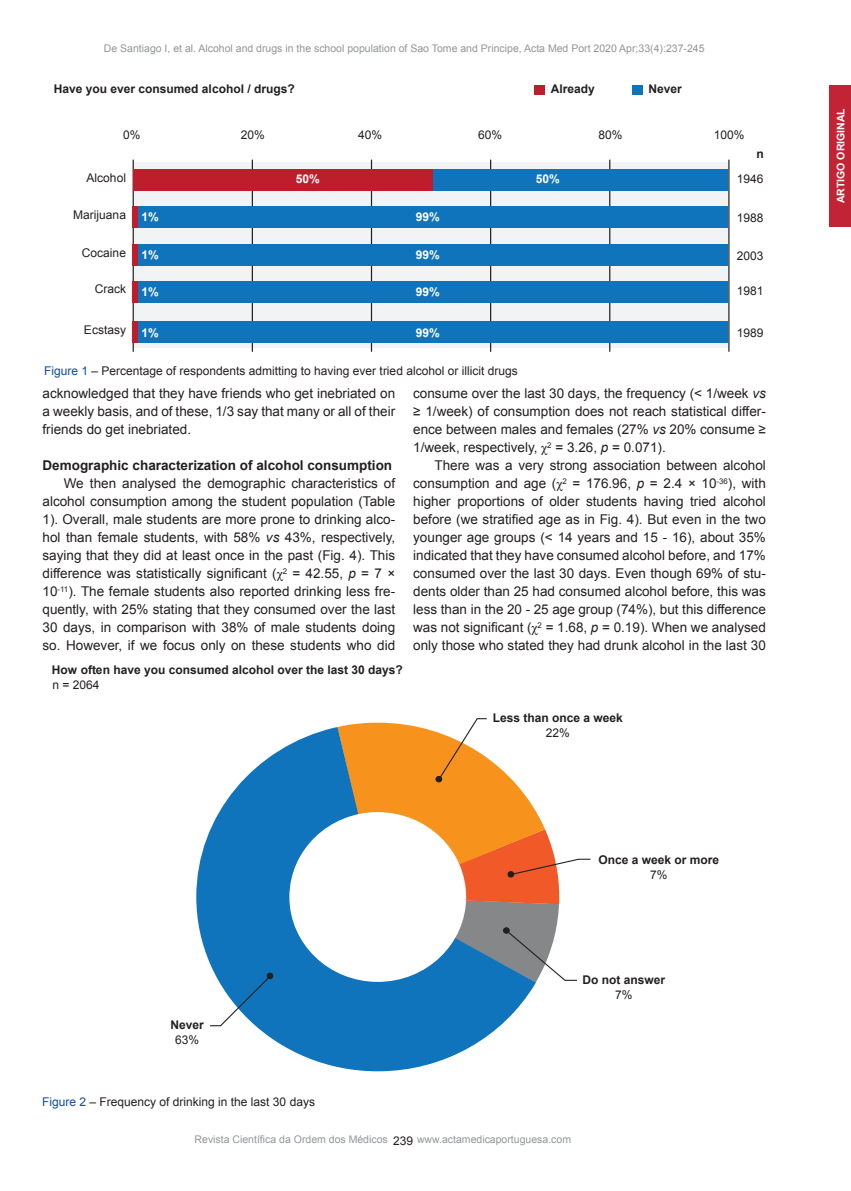
<style>
.page{position:relative;width:851px;height:1191px;background:#fff}
.page>*{position:absolute;margin:0;border:0;box-sizing:border-box;transform-origin:0 0}
.t1{font:13.5px/18px "Arial";color:#231f20;text-align:justify}
.t2{font:700 13.5px "Arial";color:#231f20}
.t3{font:12px "Arial";color:#231f20}
.t4{font:700 12px "Arial";color:#231f20}
.t5{font:700 12px "Arial";color:#fff}
.t6{font:10.5px "Arial";color:#939598}
.t7{font:700 10.5px "Arial";color:#fff}
.s1{color:#0d4da1}
.s2{font-style:italic}
.s3{font-family:"Times New Roman"}
</style>
<div class="page">
<div style="left:829px;top:85px;width:22px;height:142px;background:#c22436"></div>
<div style="left:133px;top:162px;width:595px;height:186px;background:#f2f3f4"></div>
<hr style="left:133px;top:160px;width:1px;height:192px;background:#231f20">
<hr style="left:252px;top:160px;width:1px;height:192px;background:#231f20">
<hr style="left:371px;top:160px;width:1px;height:192px;background:#231f20">
<hr style="left:490px;top:160px;width:1px;height:192px;background:#231f20">
<hr style="left:609px;top:160px;width:1px;height:192px;background:#231f20">
<hr style="left:728px;top:160px;width:1px;height:192px;background:#231f20">
<div style="left:133px;top:169px;width:300px;height:22px;background:#be1d2c"></div>
<div style="left:433px;top:169px;width:295px;height:22px;background:#1074bc"></div>
<div style="left:133px;top:207px;width:6px;height:21px;background:#be1d2c"></div>
<div style="left:139px;top:207px;width:589px;height:21px;background:#1074bc"></div>
<div style="left:133px;top:244px;width:6px;height:21px;background:#be1d2c"></div>
<div style="left:139px;top:244px;width:589px;height:21px;background:#1074bc"></div>
<div style="left:133px;top:281px;width:6px;height:22px;background:#be1d2c"></div>
<div style="left:139px;top:281px;width:589px;height:22px;background:#1074bc"></div>
<div style="left:133px;top:321px;width:6px;height:21px;background:#be1d2c"></div>
<div style="left:139px;top:321px;width:589px;height:21px;background:#1074bc"></div>
<div style="left:535px;top:85px;width:10px;height:10px;background:#be1d2c"></div>
<div style="left:632px;top:85px;width:10px;height:10px;background:#1074bc"></div>
<svg style="left:196px;top:727px;width:340px;height:344px;fill:#1074bc"></svg>
<div style="left:289px;top:812px;width:177px;height:170px;background:#fff;border-radius:50%"></div>
<svg style="left:209px;top:973px;width:64px;height:53px"></svg>
<div style="left:267px;top:972px;width:6px;height:7px;border:1px solid #231f20;border-radius:50%"></div>
<svg style="left:337px;top:718px;width:254px;height:264px"></svg>
<div style="left:503px;top:927px;width:7px;height:6px;border:1px solid #231f20;border-radius:50%"></div>
<p class="t6" style="left:104px;top:41px;width:602px">De Santiago I, et al. Alcohol and drugs in the school population of Sao Tome and Principe, Acta Med Port 2020 Apr;33(4):237-245</p>
<p class="t4" style="left:54px;top:80px;width:242px">Have you ever consumed alcohol / drugs?</p>
<p class="t4" style="left:551px;top:80px;width:46px">Already</p>
<p class="t4" style="left:648px;top:81px;width:35px">Never</p>
<p class="t3" style="left:123px;top:127px;width:19px">0%</p>
<p class="t3" style="left:241px;top:127px;width:26px">20%</p>
<p class="t3" style="left:358px;top:127px;width:26px">40%</p>
<p class="t3" style="left:478px;top:127px;width:26px">60%</p>
<p class="t3" style="left:598px;top:127px;width:26px">80%</p>
<p class="t3" style="left:714px;top:127px;width:32px">100%</p>
<p class="t3" style="left:87px;top:169px;width:41px">Alcohol</p>
<p class="t3" style="left:73px;top:207px;width:54px">Marijuana</p>
<p class="t3" style="left:82px;top:244px;width:46px">Cocaine</p>
<p class="t3" style="left:95px;top:280px;width:33px">Crack</p>
<p class="t3" style="left:84px;top:321px;width:44px">Ecstasy</p>
<p class="t5" style="left:142px;top:208px;width:19px">1%</p>
<p class="t5" style="left:142px;top:246px;width:19px">1%</p>
<p class="t5" style="left:142px;top:284px;width:19px">1%</p>
<p class="t5" style="left:142px;top:324px;width:19px">1%</p>
<p class="t5" style="left:296px;top:171px;width:26px">50%</p>
<p class="t5" style="left:416px;top:208px;width:26px">99%</p>
<p class="t5" style="left:416px;top:246px;width:26px">99%</p>
<p class="t5" style="left:416px;top:284px;width:26px">99%</p>
<p class="t5" style="left:416px;top:324px;width:26px">99%</p>
<p class="t3" style="left:44px;top:362px;width:475px"><span class="s1">Figure 1</span> – Percentage of respondents admitting to having ever tried alcohol or illicit drugs</p>
<p class="t5" style="left:536px;top:171px;width:26px">50%</p>
<p class="t4" style="left:756px;top:145px;width:9px">n</p>
<p class="t3" style="left:737px;top:171px;width:28px">1946</p>
<p class="t3" style="left:737px;top:210px;width:28px">1988</p>
<p class="t3" style="left:737px;top:248px;width:28px">2003</p>
<p class="t3" style="left:737px;top:282px;width:28px">1981</p>
<p class="t3" style="left:737px;top:324px;width:28px">1989</p>
<p class="t1" style="left:43px;top:384px;width:354px">acknowledged that they have friends who get inebriated on a weekly basis, and of these, 1/3 say that many or all of their friends do get inebriated.</p>
<p class="t2" style="left:43px;top:456px;width:351px">Demographic characterization of alcohol consumption</p>
<p class="t1" style="left:43px;top:474px;width:354px;text-indent:21px">We then analysed the demographic characteristics of alcohol consumption among the student population (Table 1). Overall, male students are more prone to drinking alco&shy;hol than female students, with 58% <span class="s2">vs</span> 43%, respectively, saying that they did at least once in the past (Fig. 4). This difference was statistically significant (<span class="s3">χ</span><sup>2</sup> = 42.55, <span class="s2">p</span> = 7 × 10<sup>-11</sup>). The female students also reported drinking less fre&shy;quently, with 25% stating that they consumed over the last 30 days, in comparison with 38% of male students doing so. However, if we focus only on these students who did</p>
<p class="t4" style="left:52px;top:661px;width:352px">How often have you consumed alcohol over the last 30 days?</p>
<p class="t3" style="left:53px;top:676px;width:49px">n = 2064</p>
<p class="t1" style="left:413px;top:384px;width:354px">consume over the last 30 days, the frequency (&lt; 1/week <span class="s2">vs </span>≥ 1/week) of consumption does not reach statistical differ&shy;ence between males and females (27% <span class="s2">vs</span> 20% consume ≥ 1/week, respectively, <span class="s3">χ</span><sup>2</sup> = 3.26, <span class="s2">p</span> = 0.071).</p>
<p class="t1" style="left:413px;top:456px;width:354px;text-indent:21px">There was a very strong association between alcohol consumption and age (<span class="s3">χ</span><sup>2</sup> = 176.96, <span class="s2">p</span> = 2.4 × 10<sup>-36</sup>), with higher proportions of older students having tried alcohol before (we stratified age as in Fig. 4). But even in the two younger age groups (&lt; 14 years and 15 - 16), about 35% indicated that they have consumed alcohol before, and 17% consumed over the last 30 days. Even though 69% of stu&shy;dents older than 25 had consumed alcohol before, this was less than in the 20 - 25 age group (74%), but this difference was not significant (<span class="s3">χ</span><sup>2</sup> = 1.68, <span class="s2">p</span> = 0.19). When we analysed only those who stated they had drunk alcohol in the last 30</p>
<p class="t4" style="left:493px;top:710px;width:132px">Less than once a week</p>
<p class="t3" style="left:546px;top:725px;width:26px">22%</p>
<p class="t4" style="left:171px;top:1016px;width:35px">Never</p>
<p class="t3" style="left:175px;top:1031px;width:26px">63%</p>
<p class="t3" style="left:42px;top:1093px;width:274px"><span class="s1">Figure 2</span> – Frequency of drinking in the last 30 days</p>
<p class="t4" style="left:598px;top:851px;width:122px">Once a week or more</p>
<p class="t3" style="left:650px;top:866px;width:19px">7%</p>
<p class="t4" style="left:582px;top:971px;width:84px">Do not answer</p>
<p class="t3" style="left:615px;top:986px;width:19px">7%</p>
<p class="t6" style="left:195px;top:1132px;width:195px">Revista Científica da Ordem dos Médicos</p>
<p class="t6" style="left:417px;top:1132px;width:156px">www.actamedicaportuguesa.com</p>
<p class="t3" style="left:393px;top:1132px;width:22px">239</p>
<p class="t7" style="left:833px;top:203px;width:97px;rotate:-90deg">ARTIGO ORIGINAL</p>
</div>
